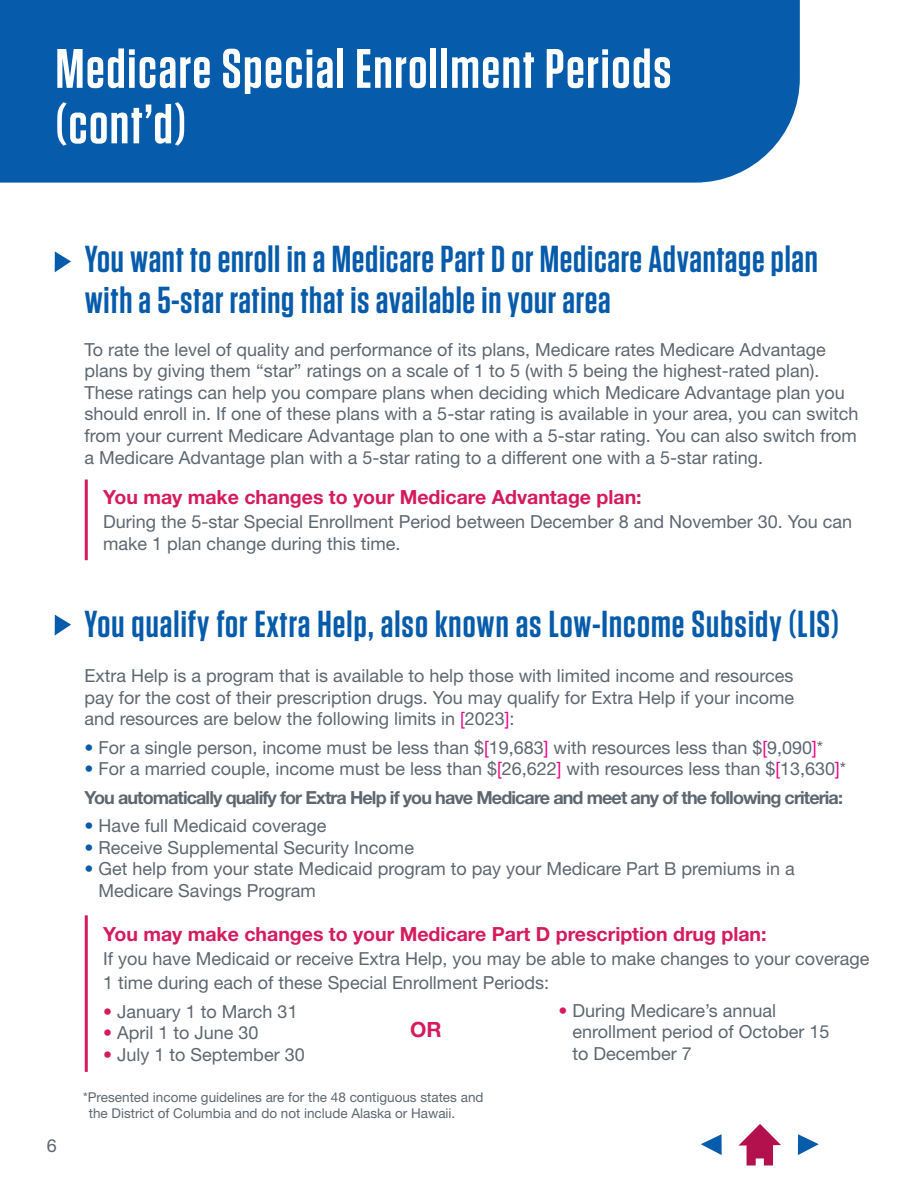
<style>
.page{position:relative;width:918px;height:1188px;background:#fff}
.page>*{position:absolute;margin:0;border:0;box-sizing:border-box;transform-origin:0 0}
.t1{font:600 55.5px/55.5px "Tungsten";letter-spacing:.03em;color:#fff}
.t2{font:600 37.5px/40.5px "Tungsten";letter-spacing:.02em;color:#065baa}
.t3{font:700 21px "Helvetica Neue LT Std";color:#d51b5d}
.t4{font:700 19.5px "Helvetica Neue LT Std";color:#d51b5d}
.t5{font:18px/21.6px "Helvetica Neue LT Std";color:#5d6770}
.t6{font:700 18px/28.3px "Helvetica Neue LT Std";letter-spacing:-.05em;color:#5d6770}
.t7{font:13.5px/16.2px "Helvetica Neue LT Std";color:#5d6770}
.s1{color:#ec008c}
.s2{color:#065baa}
.s3{font-weight:400;color:#065baa}
.s4{font-weight:400}
.s5{font-weight:400;color:#ec008c}
.s6{color:#d51b5d}
</style>
<div class="page">
<div style="left:0;top:0;width:800px;height:183px;background:#065baa"></div>
<hr style="left:85px;top:480px;width:3px;height:80px;background:#d51b5d">
<hr style="left:85px;top:915px;width:3px;height:157px;background:#d51b5d">
<svg style="left:55px;top:251px;width:16px;height:21px"></svg>
<svg style="left:55px;top:615px;width:16px;height:21px"></svg>
<svg style="left:739px;top:1124px;width:42px;height:42px"></svg>
<svg style="left:701px;top:1134px;width:21px;height:21px"></svg>
<svg style="left:798px;top:1134px;width:21px;height:21px"></svg>
<h1 class="t1" style="left:56px;top:42px;width:617px">Medicare Special Enrollment Periods (cont’d)</h1>
<h2 class="t2" style="left:85px;top:240px;width:735px">You want to enroll in a Medicare Part D or Medicare Advantage plan with a 5-star rating that is available in your area</h2>
<p class="t5" style="left:85px;top:338px;width:775px">To rate the level of quality and performance of its plans, Medicare rates Medicare Advantage plans by giving them “star” ratings on a scale of 1 to 5 (with 5 being the highest-rated plan).<br>These ratings can help you compare plans when deciding which Medicare Advantage plan you should enroll in. If one of these plans with a 5-star rating is available in your area, you can switch from your current Medicare Advantage plan to one with a 5-star rating. You can also switch from a Medicare Advantage plan with a 5-star rating to a different one with a 5-star rating.</p>
<p class="t4" style="left:103px;top:485px;width:540px">You may make changes to your Medicare Advantage plan:</p>
<p class="t5" style="left:103px;top:511px;width:750px">During the 5-star Special Enrollment Period between December 8 and November 30. You can make 1 plan change during this time.</p>
<h2 class="t2" style="left:85px;top:604px;width:756px">You qualify for Extra Help, also known as Low-Income Subsidy (LIS)</h2>
<p class="t5" style="left:85px;top:665px;width:711px;text-align:justify">Extra Help is a program that is available to help those with limited income and resources pay for the cost of their prescription drugs. You may qualify for Extra Help if your income and resources are below the following limits in <span class="s1">[</span>2023<span class="s1">]</span>:</p>
<p class="t5" style="left:85px;top:736px;width:740px"><span class="s2">•</span> For a single person, income must be less than $<span class="s1">[</span>19,683<span class="s1">]</span> with resources less than $<span class="s1">[</span>9,090<span class="s1">]</span>*</p>
<p class="t6" style="left:85px;top:754px;width:763px"><span class="s3">•</span> <span class="s4">For a married couple, income must be less than $</span><span class="s5">[</span><span class="s4">26,622</span><span class="s5">]</span> <span class="s4">with resources less than $</span><span class="s5">[</span><span class="s4">13,630</span><span class="s5">]</span><span class="s4">*<br></span>You automatically qualify for Extra Help if you have Medicare and meet any of the following criteria:</p>
<p class="t5" style="left:85px;top:815px;width:244px"><span class="s2">•</span> Have full Medicaid coverage</p>
<p class="t5" style="left:85px;top:836px;width:331px"><span class="s2">•</span> Receive Supplemental Security Income</p>
<p class="t5" style="left:99px;top:858px;width:698px;text-indent:-14px"><span class="s2">•</span> Get help from your state Medicaid program to pay your Medicare Part B premiums in a<br>Medicare Savings Program</p>
<p class="t4" style="left:103px;top:922px;width:665px">You may make changes to your Medicare Part D prescription drug plan:</p>
<p class="t5" style="left:103px;top:947px;width:768px;line-height:24px">If you have Medicaid or receive Extra Help, you may be able to make changes to your coverage<br>1 time during each of these Special Enrollment Periods:</p>
<p class="t5" style="left:103px;top:1000px;width:196px"><span class="s6">•</span> January 1 to March 31</p>
<p class="t5" style="left:103px;top:1022px;width:157px"><span class="s6">•</span> April 1 to June 30</p>
<p class="t5" style="left:103px;top:1043px;width:203px"><span class="s6">•</span> July 1 to September 30</p>
<p class="t5" style="left:572px;top:999px;width:259px;text-indent:-14px"><span class="s6">•</span> During Medicare’s annual enrollment period of October 15 to December 7</p>
<p class="t3" style="left:410px;top:1017px;width:33px">OR</p>
<p class="t5" style="left:47px;top:1135px;width:12px">6</p>
<p class="t7" style="left:89px;top:1088px;width:396px;text-indent:-6px">*Presented income guidelines are for the 48 contiguous states and the District of Columbia and do not include Alaska or Hawaii.</p>
</div>
